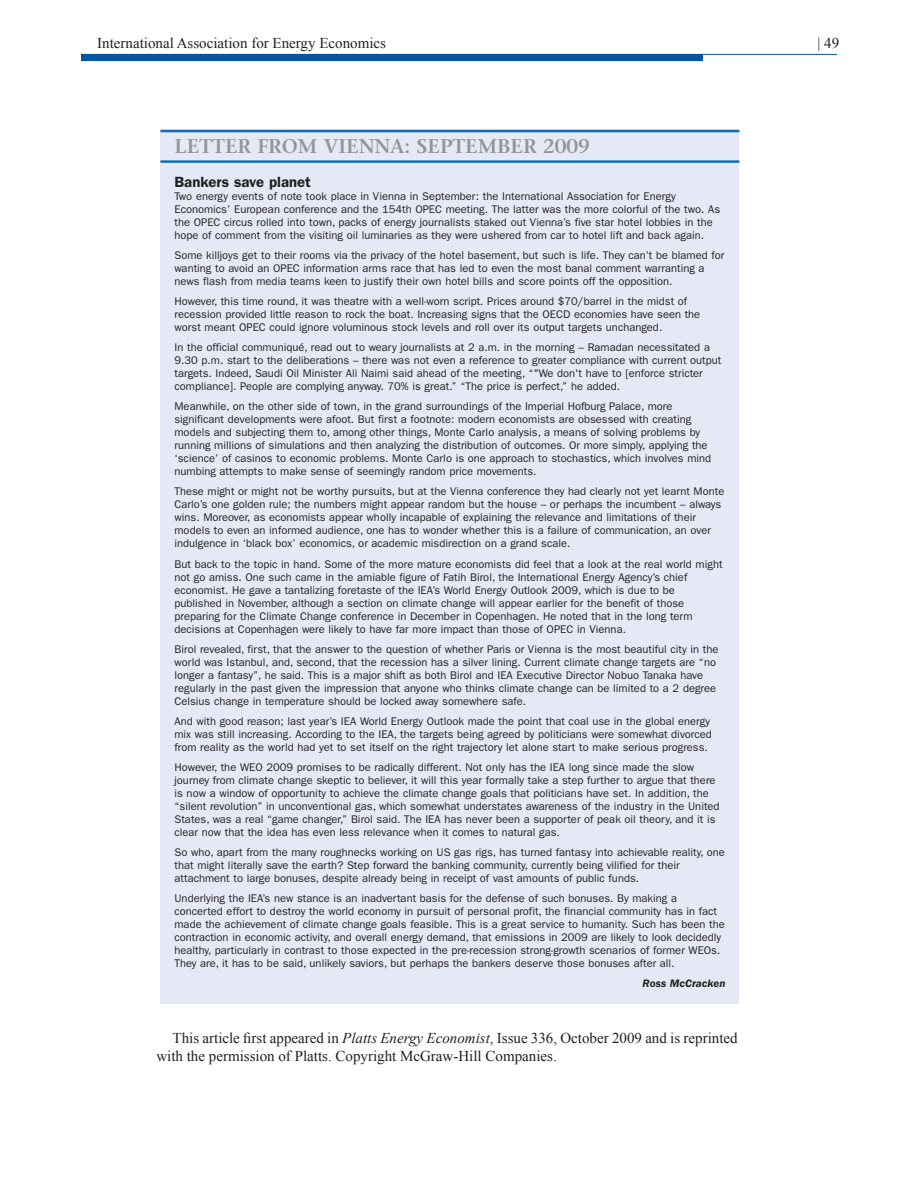
<style>
.page{position:relative;width:918px;height:1188px;background:#fff}
.page>*{position:absolute;margin:0;border:0;box-sizing:border-box;transform-origin:0 0}
.t1{font:600 19.8px "Stone Serif Std";color:#939598}
.t2{font:condensed 19.8px "Helvetica Neue LT Std";color:#231f20}
.Standard_Paragraph{font:15px/18px "Times New Roman";color:#231f20}
.t3{font:600 14.85px "ITC Franklin Gothic Std";color:#231f20}
.t4{font:11.1px/13px "ITC Franklin Gothic Std";color:#231f20}
.t5{font:italic 600 11.1px "ITC Franklin Gothic Std";color:#231f20}
.s1{font-style:italic}
</style>
<div class="page">
<hr style="left:81px;top:54px;width:756px;height:1px;background:#0155a5">
<div style="left:81px;top:55px;width:622px;height:6px;background:#0155a5"></div>
<div style="left:160px;top:130px;width:579px;height:874px;background:#e4e9f5"></div>
<hr style="left:160px;top:130px;width:579px;height:2px;background:#0f6cb6">
<hr style="left:160px;top:160px;width:579px;height:3px;background:#0f6cb6">
<p class="Standard_Paragraph" style="left:97px;top:34px;width:290px">International Association for Energy Economics</p>
<p class="Standard_Paragraph" style="left:818px;top:34px;width:23px">| 49</p>
<p class="t1" style="left:175px;top:135px;width:417px">LETTER FROM VIENNA: SEPTEMBER 2009</p>
<p class="t3" style="left:175px;top:174px;width:138px">Bankers save planet</p>
<p class="t4" style="left:175px;top:190px;width:547px">Two energy events of note took place in Vienna in September: the International Association for Energy Economics’ European conference and the 154th OPEC meeting. The latter was the more colorful of the two. As the OPEC circus rolled into town, packs of energy journalists staked out Vienna’s five star hotel lobbies in the hope of comment from the visiting oil luminaries as they were ushered from car to hotel lift and back again.</p>
<p class="t4" style="left:175px;top:249px;width:551px">Some killjoys get to their rooms via the privacy of the hotel basement, but such is life. They can’t be blamed for wanting to avoid an OPEC information arms race that has led to even the most banal comment warranting a news flash from media teams keen to justify their own hotel bills and score points off the opposition.</p>
<p class="t4" style="left:175px;top:295px;width:527px">However, this time round, it was theatre with a well-worn script. Prices around $70/barrel in the midst of recession provided little reason to rock the boat. Increasing signs that the OECD economies have seen the worst meant OPEC could ignore voluminous stock levels and roll over its output targets unchanged.</p>
<p class="t4" style="left:175px;top:341px;width:548px">In the official communiqué, read out to weary journalists at 2 a.m. in the morning – Ramadan necessitated a 9.30 p.m. start to the deliberations – there was not even a reference to greater compliance with current output targets. Indeed, Saudi Oil Minister Ali Naimi said ahead of the meeting, “"We don't have to [enforce stricter compliance]. People are complying anyway. 70% is great.” “The price is perfect,” he added.</p>
<p class="t4" style="left:175px;top:400px;width:538px">Meanwhile, on the other side of town, in the grand surroundings of the Imperial Hofburg Palace, more significant developments were afoot. But first a footnote: modern economists are obsessed with creating models and subjecting them to, among other things, Monte Carlo analysis, a means of solving problems by running millions of simulations and then analyzing the distribution of outcomes. Or more simply, applying the ‘science’ of casinos to economic problems. Monte Carlo is one approach to stochastics, which involves mind numbing attempts to make sense of seemingly random price movements.</p>
<p class="t4" style="left:175px;top:485px;width:551px">These might or might not be worthy pursuits, but at the Vienna conference they had clearly not yet learnt Monte Carlo’s one golden rule; the numbers might appear random but the house – or perhaps the incumbent – always wins. Moreover, as economists appear wholly incapable of explaining the relevance and limitations of their models to even an informed audience, one has to wonder whether this is a failure of communication, an over indulgence in ‘black box’ economics, or academic misdirection on a grand scale.</p>
<p class="t4" style="left:175px;top:557px;width:550px">But back to the topic in hand. Some of the more mature economists did feel that a look at the real world might not go amiss. One such came in the amiable figure of Fatih Birol, the International Energy Agency’s chief economist. He gave a tantalizing foretaste of the IEA’s World Energy Outlook 2009, which is due to be published in November, although a section on climate change will appear earlier for the benefit of those preparing for the Climate Change conference in December in Copenhagen. He noted that in the long term decisions at Copenhagen were likely to have far more impact than those of OPEC in Vienna.</p>
<p class="t4" style="left:175px;top:642px;width:545px">Birol revealed, first, that the answer to the question of whether Paris or Vienna is the most beautiful city in the world was Istanbul, and, second, that the recession has a silver lining. Current climate change targets are “no longer a fantasy”, he said. This is a major shift as both Birol and IEA Executive Director Nobuo Tanaka have regularly in the past given the impression that anyone who thinks climate change can be limited to a 2 degree Celsius change in temperature should be locked away somewhere safe.</p>
<p class="t4" style="left:175px;top:714px;width:539px">And with good reason; last year’s IEA World Energy Outlook made the point that coal use in the global energy mix was still increasing. According to the IEA, the targets being agreed by politicians were somewhat divorced from reality as the world had yet to set itself on the right trajectory let alone start to make serious progress.</p>
<p class="t4" style="left:175px;top:760px;width:547px">However, the WEO 2009 promises to be radically different. Not only has the IEA long since made the slow journey from climate change skeptic to believer, it will this year formally take a step further to argue that there is now a window of opportunity to achieve the climate change goals that politicians have set. In addition, the “silent revolution” in unconventional gas, which somewhat understates awareness of the industry in the United States, was a real “game changer,” Birol said. The IEA has never been a supporter of peak oil theory, and it is clear now that the idea has even less relevance when it comes to natural gas.</p>
<p class="t4" style="left:175px;top:845px;width:552px">So who, apart from the many roughnecks working on US gas rigs, has turned fantasy into achievable reality, one that might literally save the earth? Step forward the banking community, currently being vilified for their attachment to large bonuses, despite already being in receipt of vast amounts of public funds.</p>
<p class="t4" style="left:175px;top:891px;width:552px">Underlying the IEA’s new stance is an inadvertant basis for the defense of such bonuses. By making a concerted effort to destroy the world economy in pursuit of personal profit, the financial community has in fact made the achievement of climate change goals feasible. This is a great service to humanity. Such has been the contraction in economic activity, and overall energy demand, that emissions in 2009 are likely to look decidedly healthy, particularly in contrast to those expected in the pre-recession strong-growth scenarios of former WEOs.<br>They are, it has to be said, unlikely saviors, but perhaps the bankers deserve those bonuses after all.</p>
<p class="t5" style="left:643px;top:977px;width:84px">Ross McCracken</p>
<p class="Standard_Paragraph" style="left:156px;top:1028px;width:583px;text-indent:16px">This article first appeared in <span class="s1">Platts Energy Economist</span>, Issue 336, October 2009 and is reprinted with the permission of Platts. Copyright McGraw-Hill Companies.</p>
<p class="t2" style="left:421px;top:1035px;width:21px">25</p>
</div>
